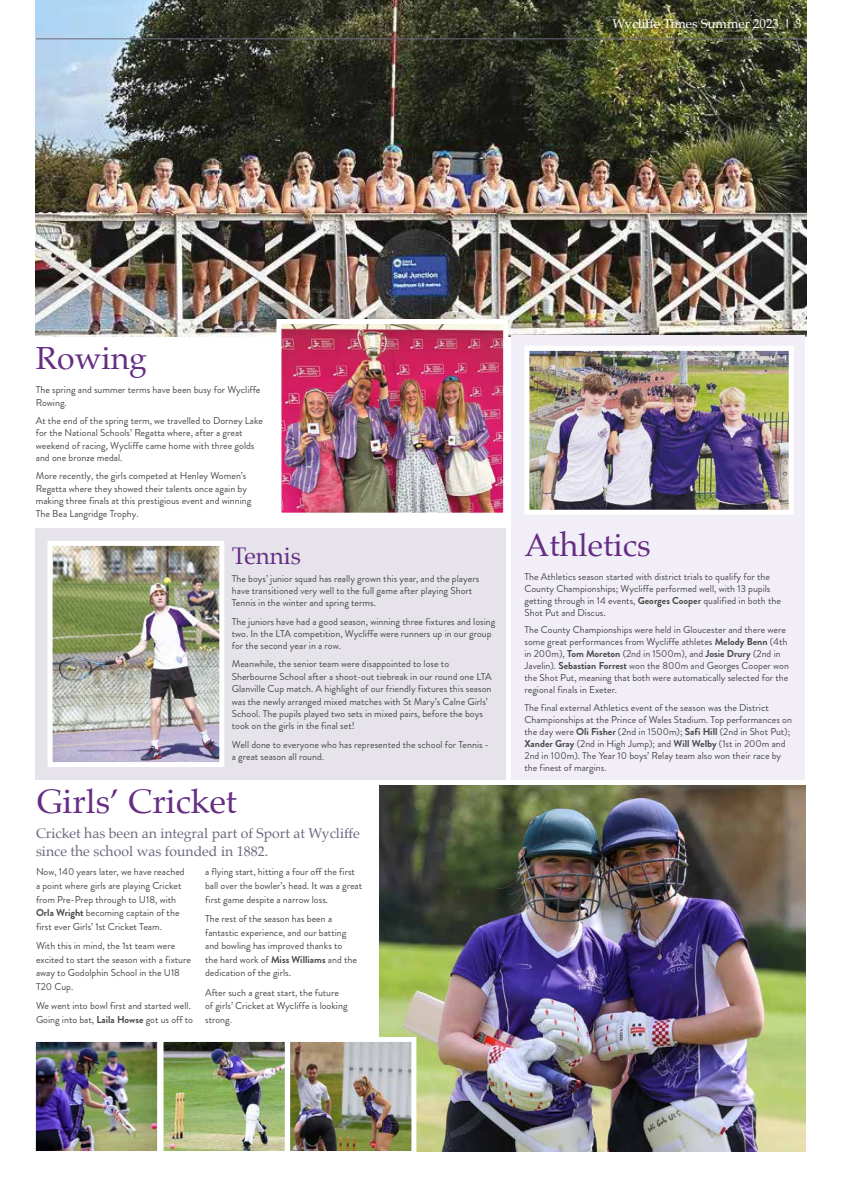
<style>
.page{position:relative;width:842px;height:1191px;background:#fff}
.page>*{position:absolute;margin:0;border:0;box-sizing:border-box;transform-origin:0 0}
.t1{font:34px "Palatino";color:#652e84}
.t2{font:32px "Palatino";color:#652e84}
.t3{font:24px "Palatino";color:#652e84}
.t4{font:14px/18px "Palatino";color:#69697f}
.t5{font:13px "Palatino";color:#fff}
.t6{font:10px/13.6px "Brandon Grotesque";color:#4a4a49}
.s1{font-family:"Brandon Grotesque"}
.s2{font-weight:700}
</style>
<div class="page">
<img style="left:36px;top:0;width:770px;height:336px">
<div style="left:511px;top:335px;width:294px;height:444px;background:#f2eef7"></div>
<img style="left:530px;top:352px;width:258px;height:157px">
<div style="left:524px;top:346px;width:270px;height:169px;border:5px solid #fff"></div>
<hr style="left:36px;top:38px;width:770px;height:1px;background:#69697f">
<div style="left:35px;top:528px;width:471px;height:251px;background:#e6e4ea"></div>
<img style="left:54px;top:547px;width:164px;height:214px">
<div style="left:48px;top:541px;width:176px;height:226px;border:5px solid #fff"></div>
<img style="left:380px;top:785px;width:426px;height:366px">
<img style="left:37px;top:1043px;width:119px;height:107px">
<div style="left:31px;top:1037px;width:131px;height:119px;border:5px solid #fff"></div>
<img style="left:165px;top:1043px;width:245px;height:107px">
<div style="left:159px;top:1037px;width:131px;height:119px;border:5px solid #fff"></div>
<div style="left:285px;top:1037px;width:131px;height:119px;border:5px solid #fff"></div>
<img style="left:282px;top:325px;width:220px;height:186px">
<div style="left:276px;top:319px;width:232px;height:198px;border:5px solid #fff"></div>
<h3 class="t5" style="left:612px;top:12px;width:190px">Wycliffe Times Summer 2023 <span class="s1">I</span> 3</h3>
<h2 class="t2" style="left:36px;top:331px;width:113px">Rowing</h2>
<p class="t6" style="left:36px;top:383px;width:226px;line-height:12.5px">The spring and summer terms have been busy for Wycliffe<br>Rowing.</p>
<p class="t6" style="left:36px;top:414px;width:229px;line-height:12.5px">At the end of the spring term, we travelled to Dorney Lake for the National Schools’ Regatta where, after a great weekend of racing, Wycliffe came home with three golds and one bronze medal.</p>
<p class="t6" style="left:36px;top:470px;width:217px;line-height:12.5px">More recently, the girls competed at Henley Women’s Regatta where they showed their talents once again by making three finals at this prestigious event and winning The Bea Langridge Trophy.</p>
<h3 class="t3" style="left:232px;top:535px;width:71px">Tennis</h3>
<p class="t6" style="left:232px;top:572px;width:249px;line-height:12.4px">The boys’ junior squad has really grown this year, and the players have transitioned very well to the full game after playing Short<br>Tennis in the winter and spring terms.</p>
<p class="t6" style="left:232px;top:615px;width:265px;line-height:12.4px">The juniors have had a good season, winning three fixtures and losing two. In the LTA competition, Wycliffe were runners up in our group for the second year in a row.</p>
<p class="t6" style="left:232px;top:658px;width:262px;line-height:12.4px">Meanwhile, the senior team were disappointed to lose to Sherbourne School after a shoot-out tiebreak in our round one LTA Glanville Cup match. A highlight of our friendly fixtures this season was the newly arranged mixed matches with St Mary’s Calne Girls’ School. The pupils played two sets in mixed pairs, before the boys took on the girls in the final set!</p>
<p class="t6" style="left:232px;top:738px;width:259px;line-height:12.4px">Well done to everyone who has represented the school for Tennis - a great season all round.</p>
<h1 class="t1" style="left:37px;top:773px;width:202px">Girls’ Cricket</h1>
<h3 class="t4" style="left:36px;top:824px;width:325px">Cricket has been an integral part of Sport at Wycliffe since the school was founded in 1882.</h3>
<p class="t6" style="left:36px;top:865px;width:150px">Now, 140 years later, we have reached a point where girls are playing Cricket from Pre-Prep through to U18, with <span class="s2">Orla Wright</span> becoming captain of the first ever Girls’ 1st Cricket Team.</p>
<p class="t6" style="left:36px;top:939px;width:156px">With this in mind, the 1st team were excited to start the season with a fixture away to Godolphin School in the U18<br>T20 Cup.</p>
<p class="t6" style="left:36px;top:999px;width:159px">We went into bowl first and started well.<br>Going into bat, <span class="s2">Laila Howse</span> got us off to</p>
<p class="t6" style="left:205px;top:865px;width:159px">a flying start, hitting a four off the first ball over the bowler’s head. It was a great first game despite a narrow loss.</p>
<p class="t6" style="left:205px;top:911px;width:153px">The rest of the season has been a fantastic experience, and our batting and bowling has improved thanks to the hard work of <span class="s2">Miss Williams</span> and the dedication of the girls.</p>
<p class="t6" style="left:205px;top:985px;width:144px">After such a great start, the future of girls’ Cricket at Wycliffe is looking strong.</p>
<h2 class="t2" style="left:524px;top:519px;width:128px">Athletics</h2>
<p class="t6" style="left:524px;top:570px;width:258px;line-height:12px">The Athletics season started with district trials to qualify for the County Championships; Wycliffe performed well, with 13 pupils getting through in 14 events, <span class="s2">Georges Cooper</span> qualified in both the Shot Put and Discus.</p>
<p class="t6" style="left:524px;top:624px;width:266px;line-height:12px">The County Championships were held in Gloucester and there were some great performances from Wycliffe athletes <span class="s2">Melody Benn</span> (4th in 200m), <span class="s2">Tom Moreton</span> (2nd in 1500m), and <span class="s2">Josie Drury</span> (2nd in Javelin). <span class="s2">Sebastian Forrest</span> won the 800m and Georges Cooper won the Shot Put, meaning that both were automatically selected for the regional finals in Exeter.</p>
<p class="t6" style="left:524px;top:702px;width:269px;line-height:12px">The final external Athletics event of the season was the District Championships at the Prince of Wales Stadium. Top performances on the day were <span class="s2">Oli Fisher</span> (2nd in 1500m); <span class="s2">Safi Hill</span> (2nd in Shot Put); <span class="s2">Xander Gray</span> (2nd in High Jump); and <span class="s2">Will Welby</span> (1st in 200m and 2nd in 100m). The Year 10 boys’ Relay team also won their race by the finest of margins.</p>
</div>
